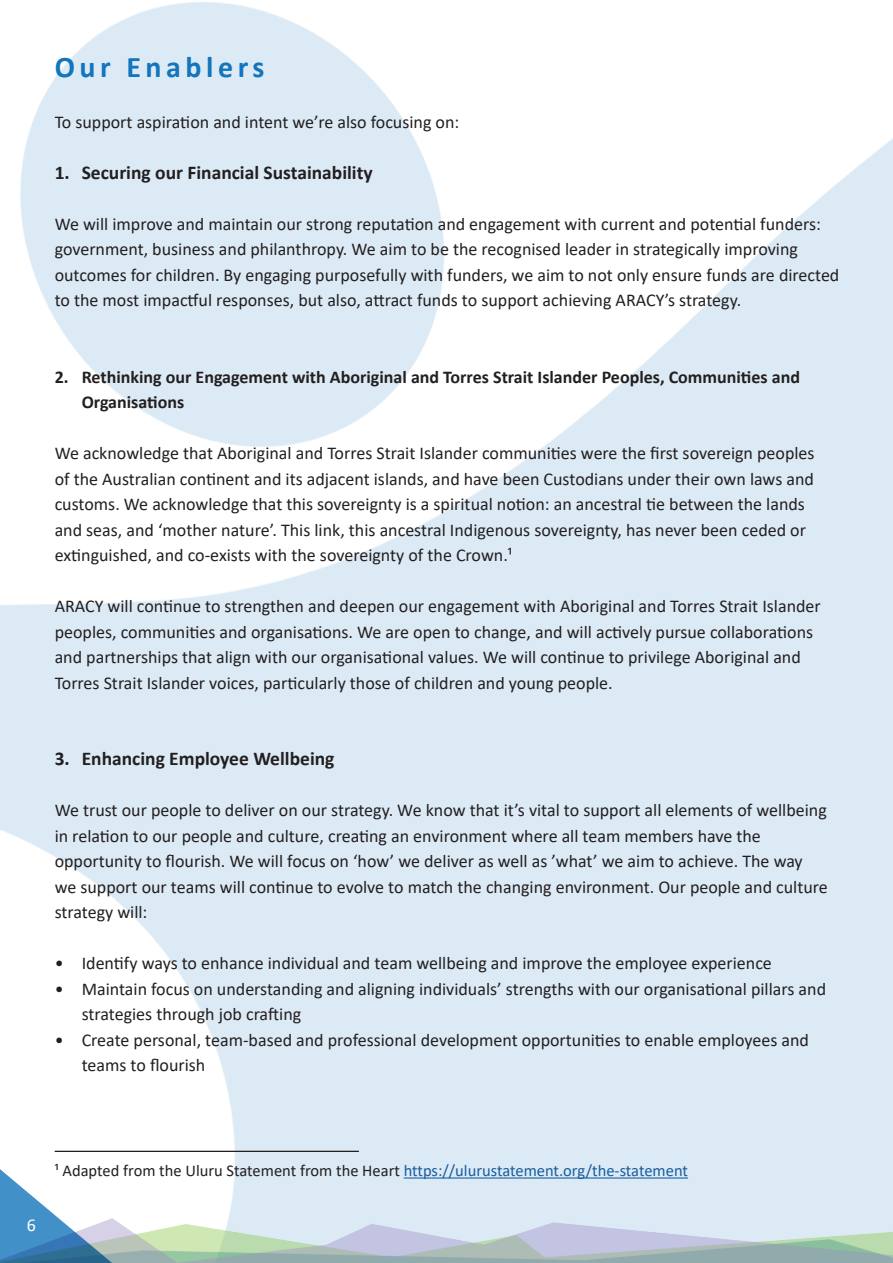
<style>
.page{position:relative;width:893px;height:1263px;background:#fff}
.page>*{position:absolute;margin:0;border:0;box-sizing:border-box;transform-origin:0 0}
.Basic_Headline_Blue{font:700 30px "Calibri";letter-spacing:.15em;color:#1375bc}
.t1{font:700 19.5px "Calibri";color:#231f20}
.t2{font:18px/25.5px "Calibri";color:#231f20}
.t3{font:700 18px/25.5px "Calibri";color:#231f20}
.t4{font:18px "Calibri";color:#fff}
.t5{font:16.5px "Calibri";color:#231f20}
.s1{color:#175d9e}
</style>
<div class="page">
<img style="left:1px;top:1144px;width:892px;height:119px">
<hr style="left:55px;top:1151px;width:304px;height:1px;background:#231f20">
<hr style="left:404px;top:1177px;width:284px;height:1px;background:#175d9e">
<p class="Basic_Headline_Blue" style="left:55px;top:45px;width:211px">Our Enablers</p>
<p class="t2" style="left:55px;top:108px;width:406px">To support aspiration and intent we’re also focusing on:</p>
<p class="t1" style="left:55px;top:158px;width:320px">1. Securing our Financial Sustainability</p>
<p class="t2" style="left:55px;top:210px;width:786px">We will improve and maintain our strong reputation and engagement with current and potential funders: government, business and philanthropy. We aim to be the recognised leader in strategically improving outcomes for children. By engaging purposefully with funders, we aim to not only ensure funds are directed to the most impactful responses, but also, attract funds to support achieving ARACY’s strategy.</p>
<p class="t3" style="left:82px;top:364px;width:720px;text-indent:-27px">2. Rethinking our Engagement with Aboriginal and Torres Strait Islander Peoples, Communities and<br>Organisations</p>
<p class="t2" style="left:55px;top:440px;width:761px">We acknowledge that Aboriginal and Torres Strait Islander communities were the first sovereign peoples of the Australian continent and its adjacent islands, and have been Custodians under their own laws and customs. We acknowledge that this sovereignty is a spiritual notion: an ancestral tie between the lands and seas, and ‘mother nature’. This link, this ancestral Indigenous sovereignty, has never been ceded or extinguished, and co-exists with the sovereignty of the Crown.¹</p>
<p class="t2" style="left:55px;top:593px;width:768px">ARACY will continue to strengthen and deepen our engagement with Aboriginal and Torres Strait Islander peoples, communities and organisations. We are open to change, and will actively pursue collaborations and partnerships that align with our organisational values. We will continue to privilege Aboriginal and Torres Strait Islander voices, particularly those of children and young people.</p>
<p class="t1" style="left:55px;top:745px;width:281px">3. Enhancing Employee Wellbeing</p>
<p class="t2" style="left:55px;top:797px;width:775px">We trust our people to deliver on our strategy. We know that it’s vital to support all elements of wellbeing in relation to our people and culture, creating an environment where all team members have the opportunity to flourish. We will focus on ‘how’ we deliver as well as ’what’ we aim to achieve. The way we support our teams will continue to evolve to match the changing environment. Our people and culture strategy will:</p>
<p class="t2" style="left:55px;top:950px;width:719px">• Identify ways to enhance individual and team wellbeing and improve the employee experience</p>
<p class="t2" style="left:82px;top:975px;width:746px;text-indent:-27px">• Maintain focus on understanding and aligning individuals’ strengths with our organisational pillars and strategies through job crafting</p>
<p class="t2" style="left:82px;top:1026px;width:729px;text-indent:-27px">• Create personal, team-based and professional development opportunities to enable employees and teams to flourish</p>
<p class="t4" style="left:27px;top:1213px;width:11px">6</p>
<p class="t5" style="left:55px;top:1159px;width:635px">¹ Adapted from the Uluru Statement from the Heart <span class="s1">https://ulurustatement.org/the-statement</span></p>
</div>
